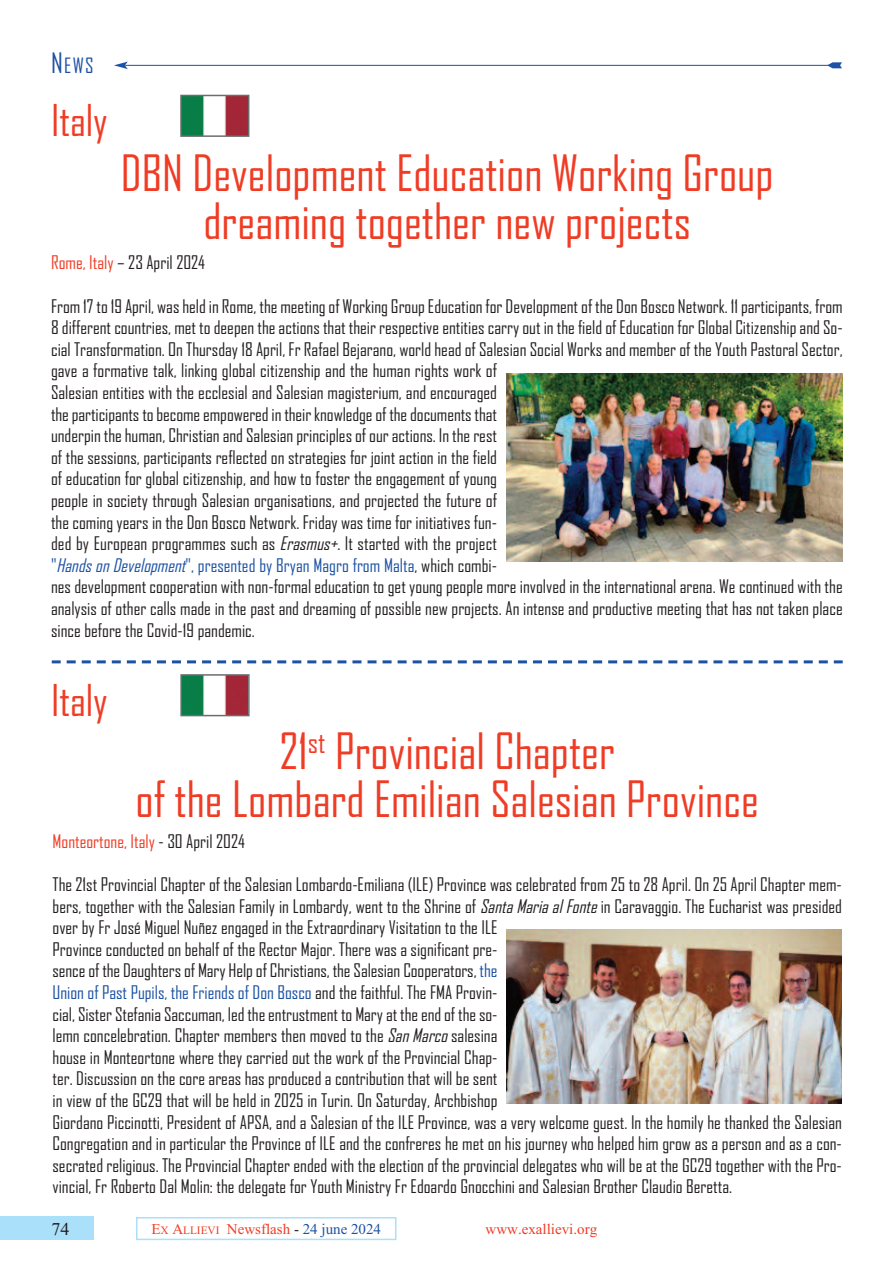
<style>
.page{position:relative;width:893px;height:1263px;background:#fff}
.page>*{position:absolute;margin:0;border:0;box-sizing:border-box;transform-origin:0 0}
.t1{font:48px/48px "Agency FB";color:#ef3c25;text-align:center}
.t2{font:42px "Agency FB";color:#ef3c25}
.t3{font:20.25px "Agency FB";color:#1c52a4}
.t4{font:18px/21.6px "Agency FB";color:#231f20}
.t5{font:18px "Agency FB";color:#ef3c25}
.t6{font:18px "Times New Roman";color:#231f20}
.t7{font:15px "Times New Roman";color:#ef3c25}
.s1{font-size:27px}
.s2{color:#ef3c25}
.s3{font-style:italic}
.s4{color:#1c52a4}
.s5{font-style:italic;color:#1c52a4}
.s6{color:#231f20}
.s7{font-size:11.25px}
</style>
<div class="page">
<div style="left:136px;top:1217px;width:260px;height:23px;border:2px solid #aae0f9"></div>
<div style="left:0;top:1216px;width:93px;height:24px;background:#aae0f9"></div>
<img style="left:506px;top:374px;width:337px;height:188px">
<svg style="left:52px;top:660px;width:791px;height:3px"></svg>
<img style="left:507px;top:929px;width:335px;height:175px">
<img style="left:183px;top:98px;width:63px;height:36px">
<div style="left:180px;top:95px;width:69px;height:42px;border:2px solid #6c6d70"></div>
<img style="left:183px;top:677px;width:64px;height:36px">
<div style="left:180px;top:674px;width:70px;height:42px;border:2px solid #6c6d70"></div>
<hr style="left:125px;top:65px;width:706px;height:1px;background:#1c52a4">
<svg style="left:114px;top:62px;width:14px;height:7px"></svg>
<svg style="left:827px;top:62px;width:15px;height:6px"></svg>
<p class="t3" style="left:51px;top:54px;width:44px"><span class="s1">N</span>EWS</p>
<h2 class="t2" style="left:51px;top:97px;width:58px">Italy</h2>
<h1 class="t1" style="left:121px;top:150px;width:654px">DBN Development Education Working Group dreaming together new projects</h1>
<p class="t4" style="left:51px;top:252px;width:156px"><span class="s2">Rome, Italy</span> – 23 April 2024</p>
<p class="t4" style="left:51px;top:296px;width:793px">From 17 to 19 April, was held in Rome, the meeting of Working Group Education for Development of the Don Bosco Network. 11 participants, from 8 different countries, met to deepen the actions that their respective entities carry out in the field of Education for Global Citizenship and So&shy;cial Transformation. On Thursday 18 April, Fr Rafael Bejarano, world head of Salesian Social Works and member of the Youth Pastoral Sector, gave a formative talk, linking global citizenship and the human rights work of<br>Salesian entities with the ecclesial and Salesian magisterium, and encouraged<br>the participants to become empowered in their knowledge of the documents that<br>underpin the human, Christian and Salesian principles of our actions. In the rest<br>of the sessions, participants reflected on strategies for joint action in the field<br>of education for global citizenship, and how to foster the engagement of young<br>people in society through Salesian organisations, and projected the future of<br>the coming years in the Don Bosco Network. Friday was time for initiatives fun-<br>ded by European programmes such as <span class="s3">Erasmus+</span>. It started with the project<br><span class="s4">"</span><span class="s5">HandsonDevelopment</span><span class="s4">", presented by Bryan Magro from Malta</span>, which combi-<br>nes development cooperation with non-formal education to get young people more involved in the international arena. We continued with the analysis of other calls made in the past and dreaming of possible new projects. An intense and productive meeting that has not taken place since before the Covid-19 pandemic.</p>
<h2 class="t2" style="left:51px;top:677px;width:58px">Italy</h2>
<h1 class="t1" style="left:135px;top:728px;width:625px">21<sup>st</sup> Provincial Chapter<br>of the Lombard Emilian Salesian Province</h1>
<p class="t5" style="left:53px;top:831px;width:194px">Monteortone, Italy <span class="s6">- 30 April 2024</span></p>
<p class="t4" style="left:53px;top:874px;width:791px">The 21st Provincial Chapter of the Salesian Lombardo-Emiliana (ILE) Province was celebrated from 25 to 28 April. On 25 April Chapter mem&shy;bers, together with the Salesian Family in Lombardy, went to the Shrine of <span class="s3">SantaMariaalFonte</span>in Caravaggio. The Eucharist was presided over by Fr José Miguel Nuñez engaged in the Extraordinary Visitation to the ILE<br>Province conducted on behalf of the Rector Major. There was a significant pre-<br>sence of the Daughters of Mary Help of Christians, the Salesian Cooperators, <span class="s4">the<br>Union of Past Pupils, the Friends of Don Bosco</span> and the faithful. The FMA Provin-<br>cial, Sister Stefania Saccuman, led the entrustment to Mary at the end of the so-<br>lemn concelebration. Chapter members then moved to the <span class="s3">SanMarco</span>salesina<br>house in Monteortone where they carried out the work of the Provincial Chap-<br>ter. Discussion on the core areas has produced a contribution that will be sent<br>in view of the GC29 that will be held in 2025 in Turin. On Saturday, Archbishop<br>Giordano Piccinotti, President of APSA, and a Salesian of the ILE Province, was a very welcome guest. In the homily he thanked the Salesian Congregation and in particular the Province of ILE and the confreres he met on his journey who helped him grow as a person and as a con&shy;secrated religious. The Provincial Chapter ended with the election of the provincial delegates who will be at the GC29 together with the Pro&shy;vincial, Fr Roberto Dal Molin: the delegate for Youth Ministry Fr Edoardo Gnocchini and Salesian Brother Claudio Beretta.</p>
<p class="t6" style="left:52px;top:1218px;width:19px">74</p>
<p class="t7" style="left:151px;top:1220px;width:231px">E<span class="s7">X</span> A<span class="s7">LLIEVI</span> Newsflash <span class="s6">-</span> <span class="s4">24 june 2024</span></p>
<p class="t7" style="left:485px;top:1220px;width:113px">www.exallievi.org</p>
</div>
